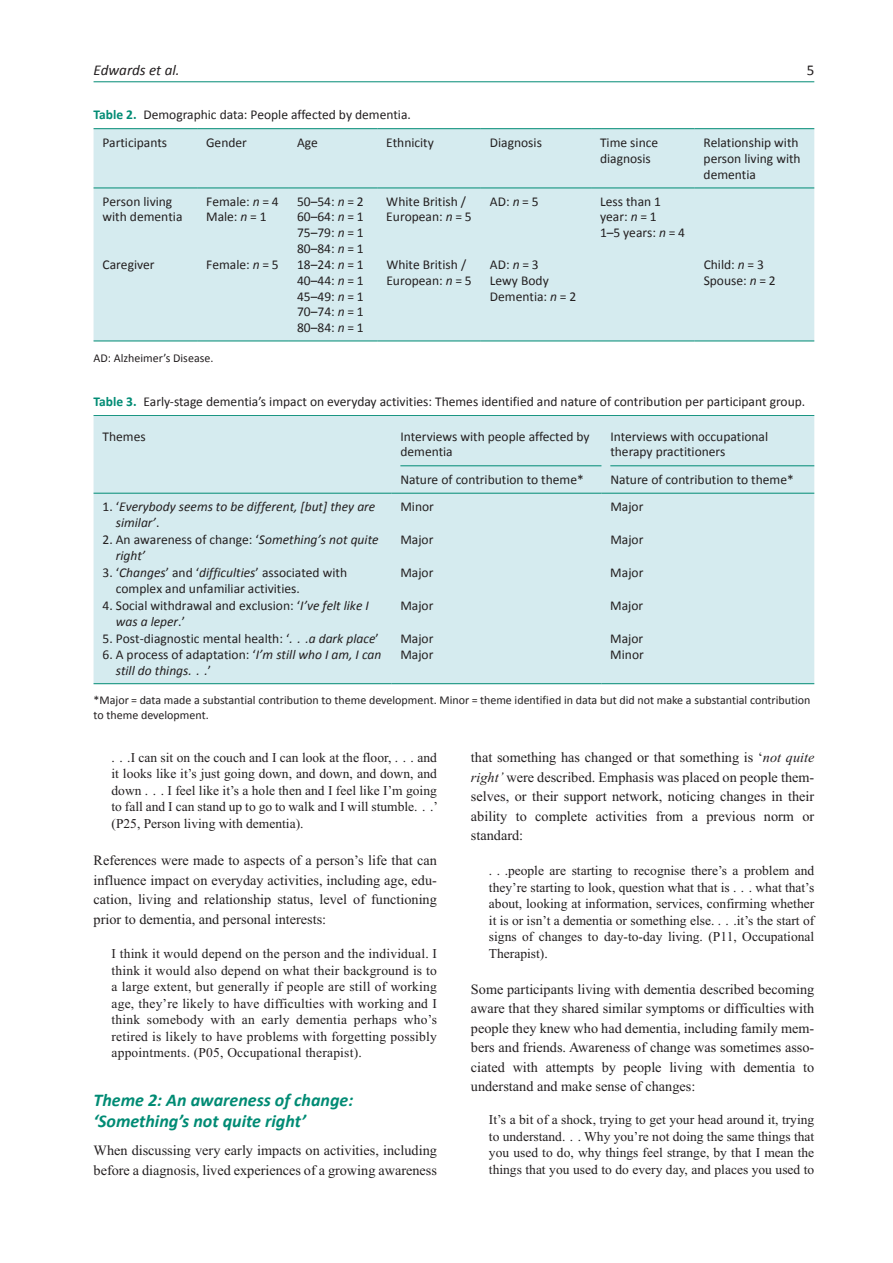
<style>
.page{position:relative;width:893px;height:1263px;background:#fff}
.page>*{position:absolute;margin:0;border:0;box-sizing:border-box;transform-origin:0 0}
.t1{font:italic 700 18px/21px "Calibri";color:#008b74}
.t2{font:italic 15px "Calibri";color:#231f20}
.t3{font:15px "Calibri";color:#231f20}
.t4{font:14.25px/19.5px "Times New Roman";color:#231f20;text-align:justify}
.t5{font:13.5px/16.5px "Times New Roman";color:#231f20;text-align:justify}
.t6{font:13.5px/15.8px "Calibri";color:#231f20}
.t7{font:italic 13.5px/15.8px "Calibri";color:#231f20}
.t8{font:12px/14.2px "Calibri";color:#231f20}
.s1{font-weight:700;color:#008b74}
.s2{font-style:italic}
.s3{font-style:normal}
</style>
<div class="page">
<hr style="left:94px;top:81px;width:720px;height:1px;background:#008b74">
<div style="left:94px;top:129px;width:720px;height:212px;background:#d5ebef"></div>
<hr style="left:94px;top:128px;width:103px;height:1px;background:#008b74">
<hr style="left:94px;top:188px;width:103px;height:1px;background:#008b74">
<hr style="left:197px;top:128px;width:91px;height:1px;background:#008b74">
<hr style="left:197px;top:188px;width:91px;height:1px;background:#008b74">
<hr style="left:288px;top:128px;width:89px;height:1px;background:#008b74">
<hr style="left:288px;top:188px;width:89px;height:1px;background:#008b74">
<hr style="left:377px;top:128px;width:104px;height:1px;background:#008b74">
<hr style="left:377px;top:188px;width:104px;height:1px;background:#008b74">
<hr style="left:481px;top:128px;width:110px;height:1px;background:#008b74">
<hr style="left:481px;top:188px;width:110px;height:1px;background:#008b74">
<hr style="left:591px;top:128px;width:104px;height:1px;background:#008b74">
<hr style="left:591px;top:188px;width:104px;height:1px;background:#008b74">
<hr style="left:695px;top:128px;width:119px;height:1px;background:#008b74">
<hr style="left:695px;top:188px;width:119px;height:1px;background:#008b74">
<hr style="left:94px;top:341px;width:103px;height:1px;background:#008b74">
<hr style="left:197px;top:341px;width:91px;height:1px;background:#008b74">
<hr style="left:288px;top:341px;width:89px;height:1px;background:#008b74">
<hr style="left:377px;top:341px;width:104px;height:1px;background:#008b74">
<hr style="left:481px;top:341px;width:110px;height:1px;background:#008b74">
<hr style="left:591px;top:341px;width:104px;height:1px;background:#008b74">
<hr style="left:695px;top:341px;width:119px;height:1px;background:#008b74">
<hr style="left:94px;top:415px;width:720px;height:1px;background:#008b74">
<div style="left:94px;top:416px;width:720px;height:267px;background:#d5ebef"></div>
<hr style="left:94px;top:683px;width:298px;height:1px;background:#008b74">
<hr style="left:392px;top:683px;width:209px;height:1px;background:#008b74">
<hr style="left:601px;top:683px;width:213px;height:1px;background:#008b74">
<hr style="left:94px;top:493px;width:298px;height:1px;background:#008b74">
<hr style="left:392px;top:493px;width:209px;height:1px;background:#008b74">
<hr style="left:601px;top:493px;width:213px;height:1px;background:#008b74">
<hr style="left:400px;top:465px;width:201px;height:1px;background:#008b74">
<hr style="left:610px;top:465px;width:204px;height:1px;background:#008b74">
<p class="t2" style="left:94px;top:60px;width:88px">Edwards et al.</p>
<p class="t3" style="left:807px;top:61px;width:9px">5</p>
<p class="t6" style="left:103px;top:100px;width:310px;line-height:29px;text-indent:-9px"><span class="s1">Table 2.</span> Demographic data: People affected by dementia.<br>Participants</p>
<p class="t6" style="left:206px;top:135px;width:42px">Gender</p>
<p class="t6" style="left:297px;top:135px;width:22px">Age</p>
<p class="t6" style="left:386px;top:135px;width:49px">Ethnicity</p>
<p class="t6" style="left:490px;top:135px;width:54px">Diagnosis</p>
<p class="t6" style="left:600px;top:135px;width:60px">Time since diagnosis</p>
<p class="t6" style="left:704px;top:135px;width:99px">Relationship with person living with dementia</p>
<p class="t6" style="left:103px;top:193px;width:81px">Person living with dementia</p>
<p class="t6" style="left:206px;top:193px;width:74px">Female: <span class="s2">n</span> = 4<br>Male: <span class="s2">n</span> = 1</p>
<p class="t6" style="left:297px;top:193px;width:68px;text-align:justify">50–54: <span class="s2">n</span> = 2<br>60–64: <span class="s2">n</span> = 1<br>75–79: <span class="s2">n</span> = 1<br>80–84: <span class="s2">n</span> = 1</p>
<p class="t6" style="left:386px;top:193px;width:87px">White British /<br>European: <span class="s2">n</span> = 5</p>
<p class="t6" style="left:490px;top:193px;width:50px">AD: <span class="s2">n</span> = 5</p>
<p class="t6" style="left:600px;top:193px;width:86px">Less than 1 year: <span class="s2">n</span> = 1<br>1–5 years: <span class="s2">n</span> = 4</p>
<p class="t6" style="left:103px;top:257px;width:54px">Caregiver</p>
<p class="t6" style="left:206px;top:257px;width:74px">Female: <span class="s2">n</span> = 5</p>
<p class="t6" style="left:297px;top:257px;width:68px;text-align:justify">18–24: <span class="s2">n</span> = 1<br>40–44: <span class="s2">n</span> = 1<br>45–49: <span class="s2">n</span> = 1<br>70–74: <span class="s2">n</span> = 1<br>80–84: <span class="s2">n</span> = 1</p>
<p class="t6" style="left:386px;top:257px;width:87px">White British /<br>European: <span class="s2">n</span> = 5</p>
<p class="t6" style="left:490px;top:257px;width:88px">AD: <span class="s2">n</span> = 3<br>Lewy Body<br>Dementia: <span class="s2">n</span> = 2</p>
<p class="t6" style="left:704px;top:257px;width:74px">Child: <span class="s2">n</span> = 3<br>Spouse: <span class="s2">n</span> = 2</p>
<p class="t8" style="left:94px;top:350px;width:121px">AD: Alzheimer’s Disease.</p>
<p class="t6" style="left:94px;top:394px;width:713px"><span class="s1">Table 3.</span> Early-stage dementia’s impact on everyday activities: Themes identified and nature of contribution per participant group.</p>
<p class="t6" style="left:103px;top:428px;width:45px">Themes</p>
<p class="t6" style="left:400px;top:428px;width:191px">Interviews with people affected by dementia</p>
<p class="t6" style="left:610px;top:428px;width:159px">Interviews with occupational therapy practitioners</p>
<p class="t6" style="left:400px;top:472px;width:185px">Nature of contribution to theme*</p>
<p class="t6" style="left:610px;top:472px;width:185px">Nature of contribution to theme*</p>
<p class="t7" style="left:116px;top:498px;width:261px;text-indent:-13px"><span class="s3">1. ‘</span>Everybody seems to be different, [but] they are similar’<span class="s3">.</span></p>
<p class="t6" style="left:400px;top:498px;width:35px">Minor</p>
<p class="t6" style="left:610px;top:498px;width:35px">Major</p>
<p class="t7" style="left:116px;top:531px;width:264px;text-indent:-13px"><span class="s3">2. An awareness of change: ‘</span>Something’s not quite right’</p>
<p class="t6" style="left:400px;top:531px;width:35px">Major</p>
<p class="t6" style="left:610px;top:531px;width:35px">Major</p>
<p class="t6" style="left:116px;top:564px;width:233px;text-indent:-13px">3. ‘<span class="s2">Changes</span>’ and ‘<span class="s2">difficulties</span>’ associated with complex and unfamiliar activities.</p>
<p class="t6" style="left:400px;top:564px;width:35px">Major</p>
<p class="t6" style="left:610px;top:564px;width:35px">Major</p>
<p class="t6" style="left:116px;top:597px;width:255px;text-indent:-13px">4. Social withdrawal and exclusion: ‘<span class="s2">I’ve felt like I was a leper</span>.’</p>
<p class="t6" style="left:400px;top:597px;width:35px">Major</p>
<p class="t6" style="left:610px;top:597px;width:35px">Major</p>
<p class="t6" style="left:102px;top:630px;width:278px">5. Post-diagnostic mental health: ‘<span class="s2">. . .a dark place</span>’</p>
<p class="t6" style="left:400px;top:630px;width:35px">Major</p>
<p class="t6" style="left:610px;top:630px;width:35px">Major</p>
<p class="t7" style="left:116px;top:646px;width:267px;text-indent:-13px"><span class="s3">6. A process of adaptation: ‘</span>I’m still who I am, I can still do things. . .<span class="s3">’</span></p>
<p class="t6" style="left:400px;top:647px;width:35px">Major</p>
<p class="t6" style="left:610px;top:647px;width:35px">Minor</p>
<p class="t8" style="left:94px;top:693px;width:718px">*Major = data made a substantial contribution to theme development. Minor = theme identified in data but did not make a substantial contribution to theme development.</p>
<p class="t5" style="left:112px;top:749px;width:328px">. . .I can sit on the couch and I can look at the floor, . . . and it looks like it’s just going down, and down, and down, and down . . . I feel like it’s a hole then and I feel like I’m going to fall and I can stand up to go to walk and I will stumble. . .’ (P25, Person living with dementia).</p>
<p class="t4" style="left:94px;top:851px;width:345px">References were made to aspects of a person’s life that can influence impact on everyday activities, including age, edu&shy;cation, living and relationship status, level of functioning prior to dementia, and personal interests:</p>
<p class="t5" style="left:112px;top:946px;width:327px">I think it would depend on the person and the individual. I think it would also depend on what their background is to a large extent, but generally if people are still of working age, they’re likely to have difficulties with working and I think somebody with an early dementia perhaps who’s retired is likely to have problems with forgetting possibly appointments. (P05, Occupational therapist).</p>
<h1 class="t1" style="left:94px;top:1089px;width:261px">Theme 2: An awareness of change: ‘Something’s not quite right’</h1>
<p class="t4" style="left:94px;top:1140px;width:345px">When discussing very early impacts on activities, including before a diagnosis, lived experiences of a growing awareness</p>
<p class="t4" style="left:471px;top:748px;width:345px">that something has changed or that something is ‘<span class="s2">not quite right’</span> were described. Emphasis was placed on people them&shy;selves, or their support network, noticing changes in their ability to complete activities from a previous norm or standard:</p>
<p class="t5" style="left:489px;top:862px;width:327px">. . .people are starting to recognise there’s a problem and they’re starting to look, question what that is . . . what that’s about, looking at information, services, confirming whether it is or isn’t a dementia or something else. . . .it’s the start of signs of changes to day-to-day living. (P11, Occupational Therapist).</p>
<p class="t4" style="left:471px;top:979px;width:345px">Some participants living with dementia described becoming aware that they shared similar symptoms or difficulties with people they knew who had dementia, including family mem&shy;bers and friends. Awareness of change was sometimes asso&shy;ciated with attempts by people living with dementia to understand and make sense of changes:</p>
<p class="t5" style="left:489px;top:1111px;width:327px">It’s a bit of a shock, trying to get your head around it, trying to understand. . . Why you’re not doing the same things that you used to do, why things feel strange, by that I mean the things that you used to do every day, and places you used to</p>
</div>
